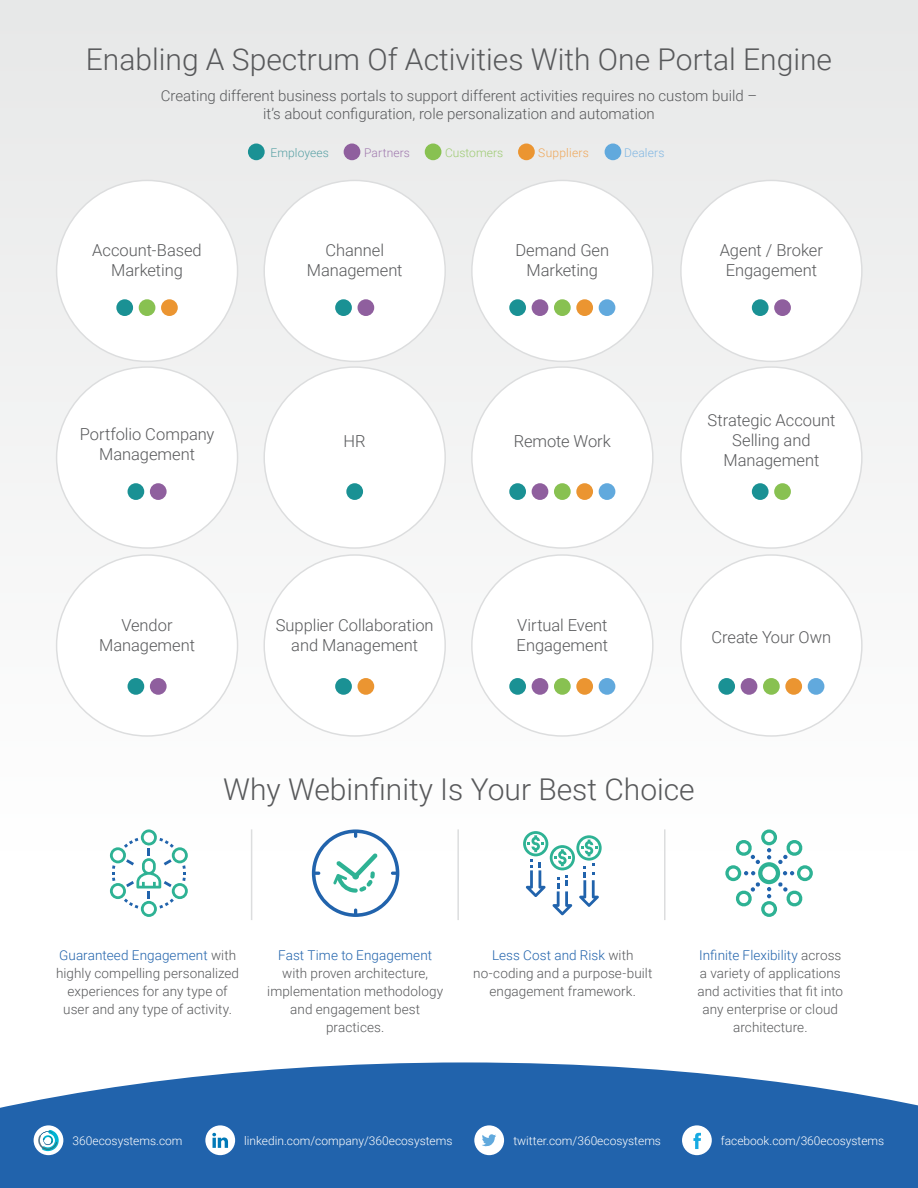
<style>
.page{position:relative;width:918px;height:1188px;background:#fff}
.page>*{position:absolute;margin:0;border:0;box-sizing:border-box;transform-origin:0 0}
.t1{font:300 30px "Roboto";color:#58595b}
.body{font:300 16.5px/19.8px "Roboto";color:#58595b;text-align:center}
.t2{font:300 15px/18px "Roboto";color:#58595b;text-align:center}
.body-2{font:300 13.5px/18px "Roboto";letter-spacing:.005em;color:#58595b;text-align:center}
.t3{font:300 12px "Roboto";color:#fff}
.body_14{font:300 12px "Roboto";letter-spacing:.01em;color:#59a1a5}
.body_14-2{font:300 12px "Roboto";letter-spacing:.005em;color:#9ecb73}
.body_14-3{font:300 12px "Roboto";letter-spacing:.02em;color:#efa759}
.body_14-4{font:300 12px "Roboto";letter-spacing:.015em;color:#a079ae}
.body_14-5{font:300 12px "Roboto";letter-spacing:.01em;color:#81b7e3}
.s1{color:#2163ac}
</style>
<div class="page">
<div style="left:0;top:1px;width:917px;height:852px;background:linear-gradient(to right,#f1f2f2,#f1f2f2)"></div>
<div style="left:472px;top:555px;width:181px;height:181px;background:#fff;border-radius:50%"></div>
<div style="left:264px;top:555px;width:181px;height:181px;background:#fff;border-radius:50%"></div>
<div style="left:57px;top:555px;width:181px;height:181px;background:#fff;border-radius:50%"></div>
<div style="left:472px;top:180px;width:181px;height:181px;background:#fff;border-radius:50%"></div>
<div style="left:264px;top:367px;width:181px;height:181px;background:#fff;border-radius:50%"></div>
<div style="left:681px;top:367px;width:181px;height:181px;background:#fff;border-radius:50%"></div>
<div style="left:472px;top:367px;width:181px;height:181px;background:#fff;border-radius:50%"></div>
<div style="left:681px;top:180px;width:181px;height:181px;background:#fff;border-radius:50%"></div>
<div style="left:264px;top:180px;width:181px;height:181px;background:#fff;border-radius:50%"></div>
<div style="left:57px;top:180px;width:181px;height:181px;background:#fff;border-radius:50%"></div>
<div style="left:57px;top:367px;width:181px;height:181px;background:#fff;border-radius:50%"></div>
<div style="left:681px;top:555px;width:181px;height:181px;background:#fff;border-radius:50%"></div>
<hr style="left:251px;top:829px;width:1px;height:91px;background:#dcddde">
<hr style="left:457px;top:829px;width:2px;height:91px;background:#dcddde">
<hr style="left:664px;top:829px;width:2px;height:91px;background:#dcddde">
<svg style="left:110px;top:829px;width:78px;height:88px"></svg>
<svg style="left:523px;top:831px;width:79px;height:84px"></svg>
<svg style="left:725px;top:829px;width:88px;height:88px"></svg>
<svg style="left:312px;top:829px;width:87px;height:88px"></svg>
<svg style="left:0;top:1062px;width:918px;height:126px;background:#3b75b6"></svg>
<div style="left:682px;top:1125px;width:30px;height:30px;background:#fff;border-radius:50%"></div>
<svg style="left:693px;top:1133px;width:8px;height:16px"></svg>
<div style="left:205px;top:1125px;width:30px;height:30px;background:#fff;border-radius:50%"></div>
<svg style="left:212px;top:1133px;width:16px;height:15px"></svg>
<div style="left:474px;top:1125px;width:30px;height:30px;background:#fff;border-radius:50%"></div>
<svg style="left:482px;top:1134px;width:14px;height:13px"></svg>
<div style="left:248px;top:144px;width:17px;height:16px;background:#1a9194;border-radius:50%"></div>
<div style="left:425px;top:144px;width:16px;height:16px;background:#88c151;border-radius:50%"></div>
<div style="left:344px;top:144px;width:16px;height:16px;background:#8f5f9e;border-radius:50%"></div>
<div style="left:605px;top:144px;width:16px;height:16px;background:#61a9dd;border-radius:50%"></div>
<div style="left:518px;top:144px;width:17px;height:16px;background:#eb9531;border-radius:50%"></div>
<div style="left:509px;top:299px;width:17px;height:17px;background:#1a9194;border-radius:50%"></div>
<div style="left:554px;top:299px;width:17px;height:17px;background:#88c151;border-radius:50%"></div>
<div style="left:532px;top:299px;width:16px;height:17px;background:#8f5f9e;border-radius:50%"></div>
<div style="left:599px;top:299px;width:16px;height:17px;background:#61a9dd;border-radius:50%"></div>
<div style="left:576px;top:299px;width:17px;height:17px;background:#eb9531;border-radius:50%"></div>
<div style="left:509px;top:678px;width:17px;height:17px;background:#1a9194;border-radius:50%"></div>
<div style="left:554px;top:678px;width:17px;height:17px;background:#88c151;border-radius:50%"></div>
<div style="left:532px;top:678px;width:16px;height:17px;background:#8f5f9e;border-radius:50%"></div>
<div style="left:599px;top:678px;width:16px;height:17px;background:#61a9dd;border-radius:50%"></div>
<div style="left:576px;top:678px;width:17px;height:17px;background:#eb9531;border-radius:50%"></div>
<div style="left:509px;top:483px;width:17px;height:17px;background:#1a9194;border-radius:50%"></div>
<div style="left:554px;top:483px;width:17px;height:17px;background:#88c151;border-radius:50%"></div>
<div style="left:532px;top:483px;width:16px;height:17px;background:#8f5f9e;border-radius:50%"></div>
<div style="left:599px;top:483px;width:16px;height:17px;background:#61a9dd;border-radius:50%"></div>
<div style="left:576px;top:483px;width:17px;height:17px;background:#eb9531;border-radius:50%"></div>
<div style="left:335px;top:299px;width:17px;height:17px;background:#1a9194;border-radius:50%"></div>
<div style="left:358px;top:299px;width:16px;height:17px;background:#8f5f9e;border-radius:50%"></div>
<div style="left:139px;top:299px;width:16px;height:17px;background:#88c151;border-radius:50%"></div>
<div style="left:116px;top:299px;width:17px;height:17px;background:#1a9194;border-radius:50%"></div>
<div style="left:161px;top:299px;width:17px;height:17px;background:#eb9531;border-radius:50%"></div>
<div style="left:752px;top:299px;width:17px;height:17px;background:#1a9194;border-radius:50%"></div>
<div style="left:774px;top:299px;width:17px;height:17px;background:#8f5f9e;border-radius:50%"></div>
<div style="left:335px;top:678px;width:17px;height:17px;background:#1a9194;border-radius:50%"></div>
<div style="left:358px;top:678px;width:16px;height:17px;background:#eb9531;border-radius:50%"></div>
<div style="left:346px;top:483px;width:17px;height:17px;background:#1a9194;border-radius:50%"></div>
<div style="left:128px;top:678px;width:16px;height:17px;background:#1a9194;border-radius:50%"></div>
<div style="left:150px;top:678px;width:17px;height:17px;background:#8f5f9e;border-radius:50%"></div>
<div style="left:128px;top:483px;width:16px;height:17px;background:#1a9194;border-radius:50%"></div>
<div style="left:150px;top:483px;width:17px;height:17px;background:#8f5f9e;border-radius:50%"></div>
<div style="left:752px;top:483px;width:17px;height:17px;background:#1a9194;border-radius:50%"></div>
<div style="left:774px;top:483px;width:17px;height:17px;background:#88c151;border-radius:50%"></div>
<div style="left:718px;top:678px;width:17px;height:17px;background:#1a9194;border-radius:50%"></div>
<div style="left:763px;top:678px;width:17px;height:17px;background:#88c151;border-radius:50%"></div>
<div style="left:741px;top:678px;width:16px;height:17px;background:#8f5f9e;border-radius:50%"></div>
<div style="left:808px;top:678px;width:16px;height:17px;background:#61a9dd;border-radius:50%"></div>
<div style="left:785px;top:678px;width:17px;height:17px;background:#eb9531;border-radius:50%"></div>
<div style="left:34px;top:1125px;width:29px;height:30px;background:#fff;border-radius:50%"></div>
<svg style="left:37px;top:1130px;width:22px;height:21px"></svg>
<h1 class="t1" style="left:86px;top:39px;width:748px">Enabling A Spectrum Of Activities With One Portal Engine</h1>
<h1 class="t2" style="left:161px;top:86px;width:598px">Creating different business portals to support different activities requires no custom build – it’s about configuration, role personalization and automation</h1>
<p class="body_14" style="left:270px;top:144px;width:60px">Employees</p>
<p class="body_14-4" style="left:364px;top:144px;width:47px">Partners</p>
<p class="body_14-2" style="left:445px;top:144px;width:60px">Customers</p>
<p class="body_14-3" style="left:538px;top:144px;width:52px">Suppliers</p>
<p class="body_14-5" style="left:624px;top:144px;width:42px">Dealers</p>
<p class="body" style="left:92px;top:240px;width:111px">Account-Based<br>Marketing</p>
<p class="body" style="left:515px;top:240px;width:95px">Demand Gen<br>Marketing</p>
<p class="body" style="left:720px;top:240px;width:105px">Agent / Broker<br>Engagement</p>
<p class="body" style="left:307px;top:240px;width:97px">Channel<br>Management</p>
<p class="body" style="left:80px;top:424px;width:136px">Portfolio Company<br>Management</p>
<p class="body" style="left:344px;top:431px;width:24px">HR</p>
<p class="body" style="left:514px;top:431px;width:99px">Remote Work</p>
<p class="body" style="left:707px;top:410px;width:129px">Strategic Account<br>Selling and<br>Management</p>
<p class="body" style="left:99px;top:615px;width:97px">Vendor<br>Management</p>
<p class="body" style="left:276px;top:615px;width:159px">Supplier Collaboration and Management</p>
<p class="body" style="left:712px;top:627px;width:121px">Create Your Own</p>
<p class="body" style="left:517px;top:615px;width:93px;text-align:left">Virtual Event<br>Engagement</p>
<h1 class="t1" style="left:223px;top:768px;width:473px">Why Webinfinity Is Your Best Choice</h1>
<p class="body-2" style="left:56px;top:946px;width:184px"><span class="s1">Guaranteed Engagement</span> with highly compelling personalized experiences for any type of user and any type of activity.</p>
<p class="body-2" style="left:267px;top:946px;width:177px"><span class="s1">Fast Time to Engagement </span>with proven architecture, implementation methodology and engagement best practices.</p>
<p class="body-2" style="left:473px;top:946px;width:181px"><span class="s1">Less Cost and Risk</span> with no-coding and a purpose-built engagement framework.</p>
<p class="body-2" style="left:698px;top:946px;width:147px"><span class="s1">Infinite Flexibility</span> across a variety of applications and activities that fit into any enterprise or cloud architecture.</p>
<p class="t3" style="left:73px;top:1132px;width:112px">360ecosystems.com</p>
<p class="t3" style="left:244px;top:1132px;width:210px">linkedin.com/company/360ecosystems</p>
<p class="t3" style="left:513px;top:1132px;width:149px">twitter.com/360ecosystems</p>
<p class="t3" style="left:721px;top:1132px;width:165px">facebook.com/360ecosystems</p>
</div>
